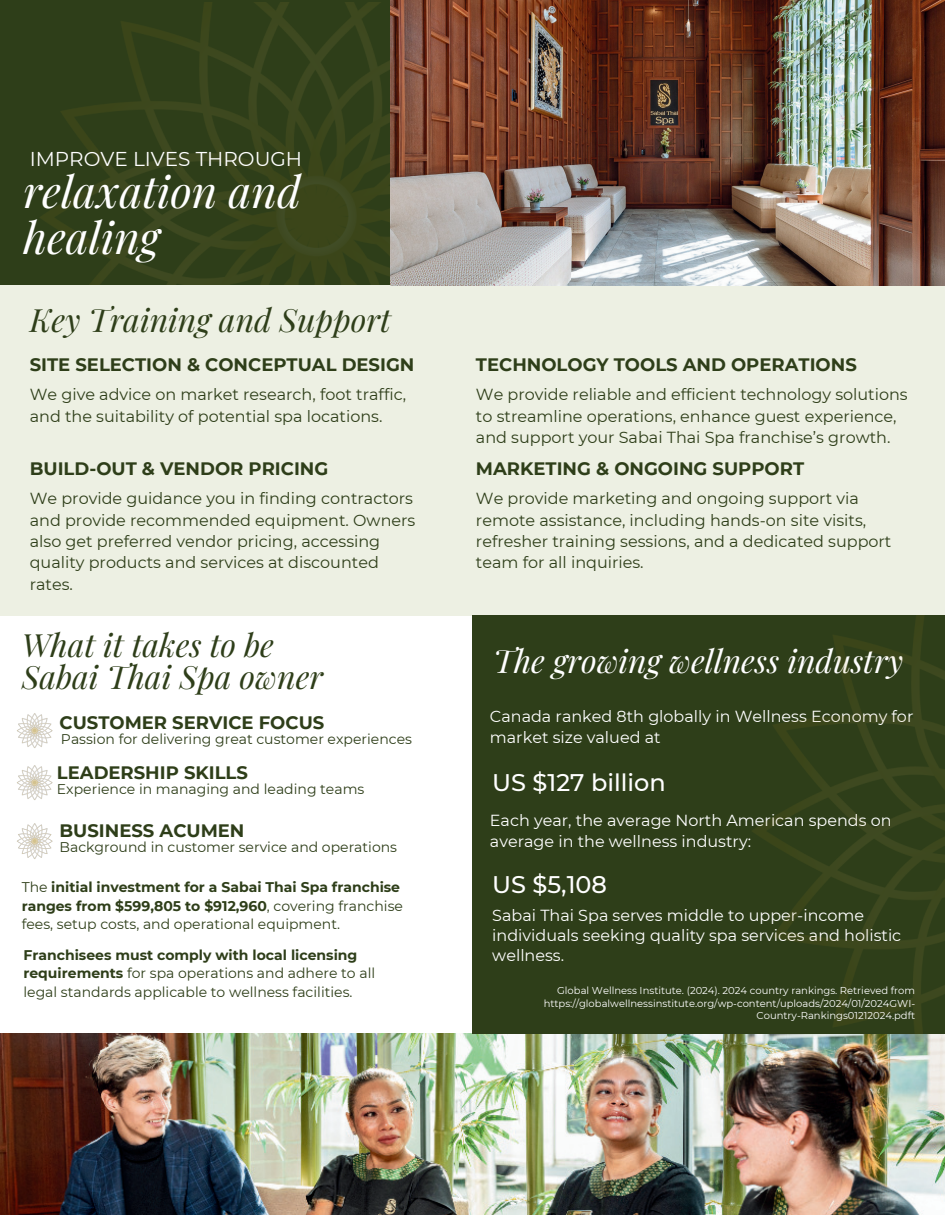
<style>
.page{position:relative;width:945px;height:1215px;background:#fff}
.page>*{position:absolute;margin:0;border:0;box-sizing:border-box;transform-origin:0 0}
.t1{font:italic 44px/46.4px "Playfair Display";color:#fff}
.t2{font:italic 32px/31.6px "Playfair Display";color:#2e3e19}
.t3{font:italic 32px "Playfair Display";color:#fff}
.t4{font:500 24px "Montserrat";color:#fff}
.t5{font:20px "Montserrat";color:#fff}
.t6{font:700 18px "Montserrat";color:#2e3e19}
.t7{font:16px/21.4px "Montserrat";color:#2e3e19}
.t8{font:16px/20px "Montserrat";color:#fff}
.t9{font:14px/18.6px "Montserrat";color:#2e3e19}
.t10{font:700 14px/18.6px "Montserrat";color:#2e3e19}
.t11{font:10px/12.6px "Montserrat";color:#fff;text-align:right}
.s1{font-weight:400}
.s2{font-weight:700}
</style>
<div class="page">
<div style="left:0;top:0;width:391px;height:290px;background:#2e3e19"></div>
<img style="left:16px;top:2px;width:375px;height:284px">
<div style="left:0;top:286px;width:945px;height:330px;background:#edf0e3"></div>
<img style="left:0;top:1034px;width:945px;height:181px">
<div style="left:473px;top:616px;width:472px;height:418px;background:#2e3e19"></div>
<img style="left:391px;top:0;width:554px;height:286px">
<img style="left:17px;top:713px;width:36px;height:35px">
<img style="left:17px;top:765px;width:36px;height:35px">
<img style="left:17px;top:823px;width:36px;height:36px">
<img style="left:728px;top:616px;width:217px;height:426px">
<p class="t5" style="left:30px;top:145px;width:274px">IMPROVE LIVES THROUGH</p>
<h1 class="t1" style="left:23px;top:165px;width:279px">relaxation and healing</h1>
<h2 class="t2" style="left:30px;top:301px;width:362px">Key Training and Support</h2>
<p class="t6" style="left:30px;top:352px;width:386px">SITE SELECTION &amp; CONCEPTUAL DESIGN</p>
<p class="t7" style="left:30px;top:383px;width:378px">We give advice on market research, foot traffic, and the suitability of potential spa locations.</p>
<p class="t6" style="left:30px;top:456px;width:300px">BUILD-OUT &amp; VENDOR PRICING</p>
<p class="t7" style="left:30px;top:487px;width:387px">We provide guidance you in finding contractors and provide recommended equipment. Owners also get preferred vendor pricing, accessing quality products and services at discounted rates.</p>
<h2 class="t2" style="left:22px;top:627px;width:303px">What it takes to be<br>Sabai Thai Spa owner</h2>
<p class="t6" style="left:60px;top:709px;width:266px">CUSTOMER SERVICE FOCUS</p>
<p class="t9" style="left:61px;top:729px;width:353px">Passion for delivering great customer experiences</p>
<p class="t9" style="left:57px;top:779px;width:309px">Experience in managing and leading teams</p>
<p class="t6" style="left:57px;top:760px;width:193px">LEADERSHIP SKILLS</p>
<p class="t6" style="left:60px;top:818px;width:187px">BUSINESS ACUMEN</p>
<p class="t9" style="left:60px;top:838px;width:339px">Background in customer service and operations</p>
<p class="t10" style="left:22px;top:877px;width:383px"><span class="s1">The</span> initial investment for a Sabai Thai Spa franchise ranges from $599,805 to $912,960<span class="s1">, covering franchise fees, setup costs, and operational equipment.</span></p>
<p class="t9" style="left:23px;top:945px;width:353px"><span class="s2">Franchisees must comply with local licensing requirements</span> for spa operations and adhere to all legal standards applicable to wellness facilities.</p>
<p class="t6" style="left:476px;top:352px;width:382px">TECHNOLOGY TOOLS AND OPERATIONS</p>
<p class="t7" style="left:476px;top:383px;width:433px">We provide reliable and efficient technology solutions to streamline operations, enhance guest experience, and support your Sabai Thai Spa franchise’s growth.</p>
<p class="t6" style="left:476px;top:456px;width:330px">MARKETING &amp; ONGOING SUPPORT</p>
<p class="t7" style="left:476px;top:487px;width:417px">We provide marketing and ongoing support via remote assistance, including hands-on site visits, refresher training sessions, and a dedicated support team for all inquiries.</p>
<h2 class="t3" style="left:493px;top:636px;width:412px">The growing wellness industry</h2>
<p class="t8" style="left:490px;top:705px;width:425px;line-height:21.4px">Canada ranked 8th globally in Wellness Economy for market size valued at</p>
<h3 class="t4" style="left:492px;top:766px;width:175px">US $127 billion</h3>
<p class="t8" style="left:490px;top:809px;width:403px;line-height:21.4px">Each year, the average North American spends on average in the wellness industry:</p>
<h3 class="t4" style="left:492px;top:868px;width:116px">US $5,108</h3>
<p class="t8" style="left:492px;top:905px;width:411px">Sabai Thai Spa serves middle to upper-income individuals seeking quality spa services and holistic wellness.</p>
<p class="t11" style="left:544px;top:984px;width:373px">Global Wellness Institute. (2024). 2024 country rankings. Retrieved from https://globalwellnessinstitute.org/wp-content/uploads/2024/01/2024GWI-<br>Country-Rankings01212024.pdft</p>
</div>
